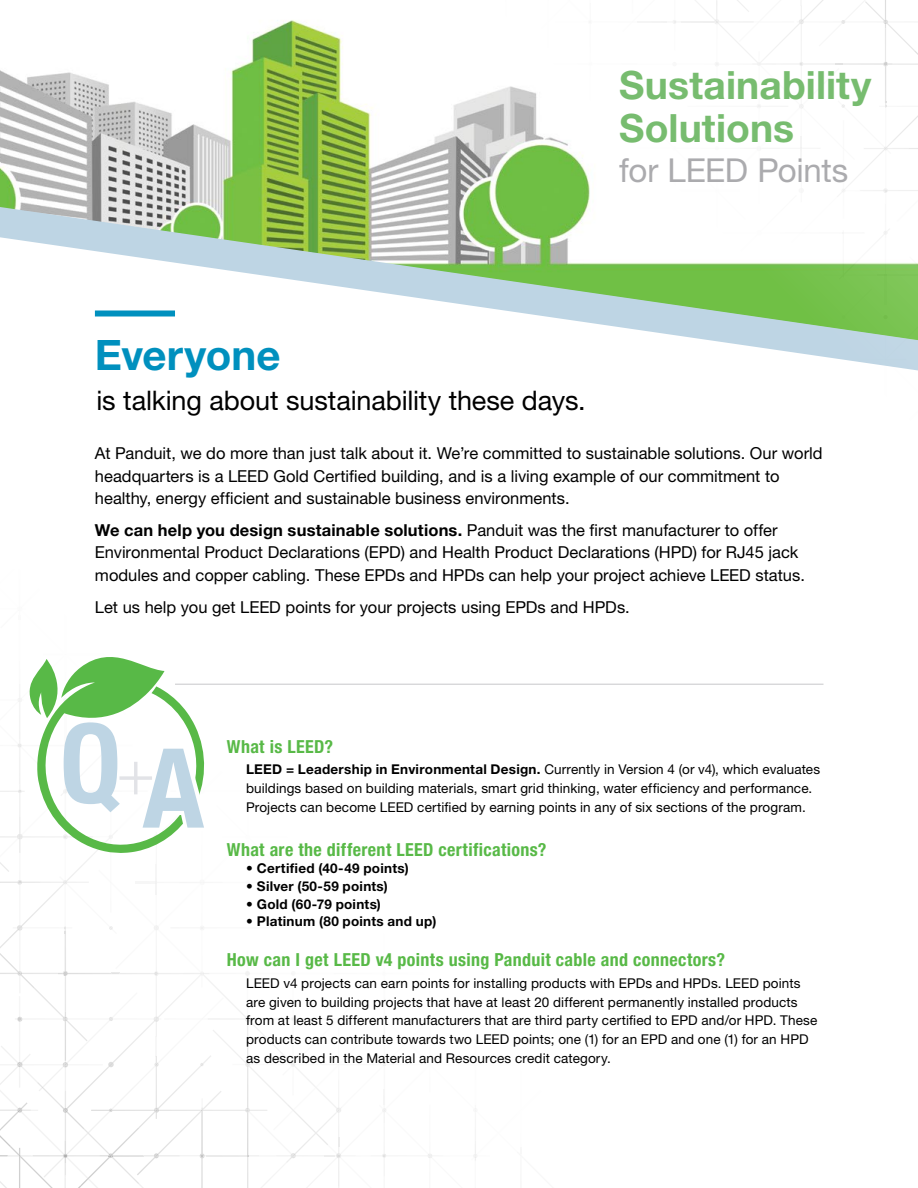
<style>
.page{position:relative;width:918px;height:1188px;background:#fff}
.page>*{position:absolute;margin:0;border:0;box-sizing:border-box;transform-origin:0 0}
.t1{font:700 42px "Helvetica Neue LT Std";color:#0090be}
.t2{font:700 39px/43.5px "Helvetica Neue LT Std";letter-spacing:.005em;color:#77bc6f}
.t3{font:33px "Helvetica Neue LT Std";letter-spacing:-.01em;color:#ababae}
.t4{font:27px "Helvetica Neue LT Std";letter-spacing:-.005em;color:#000}
.t5{font:700 condensed 18px "Helvetica Neue LT Std";letter-spacing:.02em;color:#58b947}
.t6{font:16.5px/22.5px "Helvetica Neue LT Std";color:#000}
.t7{font:13.5px/18.8px "Helvetica Neue LT Std";letter-spacing:.01em;color:#000}
.t8{font:700 13.5px "Helvetica Neue LT Std";letter-spacing:.02em;color:#000}
.s1{font-weight:700}
</style>
<div class="page">
<img style="left:0;top:20px;width:421px;height:164px">
<svg style="left:0;top:184px;width:421px;height:133px"></svg>
<svg style="left:421px;top:0;width:497px;height:371px"></svg>
<div style="left:95px;top:310px;width:80px;height:6px;background:#0090be"></div>
<hr style="left:175px;top:684px;width:649px;height:1px;background:#c7c8ca">
<svg style="left:0;top:657px;width:567px;height:531px"></svg>
<h2 class="t2" style="left:619px;top:62px;width:254px">Sustainability<br>Solutions</h2>
<h3 class="t3" style="left:619px;top:150px;width:231px">for LEED Points</h3>
<h1 class="t1" style="left:95px;top:329px;width:187px">Everyone</h1>
<h3 class="t4" style="left:96px;top:384px;width:491px">is talking about sustainability these days.</h3>
<p class="t6" style="left:95px;top:442px;width:729px">At Panduit, we do more than just talk about it. We’re committed to sustainable solutions. Our world headquarters is a LEED Gold Certified building, and is a living example of our commitment to healthy, energy efficient and sustainable business environments.</p>
<p class="t6" style="left:95px;top:519px;width:712px"><span class="s1">We can help you design sustainable solutions.</span> Panduit was the first manufacturer to offer<br>Environmental Product Declarations (EPD) and Health Product Declarations (HPD) for RJ45 jack modules and copper cabling. These EPDs and HPDs can help your project achieve LEED status.</p>
<p class="t6" style="left:95px;top:596px;width:536px">Let us help you get LEED points for your projects using EPDs and HPDs.</p>
<h3 class="t5" style="left:227px;top:735px;width:108px">What is LEED?</h3>
<p class="t7" style="left:246px;top:760px;width:576px"><span class="s1">LEED = Leadership in Environmental Design.</span> Currently in Version 4 (or v4), which evaluates buildings based on building materials, smart grid thinking, water efficiency and performance.<br>Projects can become LEED certified by earning points in any of six sections of the program.</p>
<h3 class="t5" style="left:227px;top:838px;width:321px">What are the different LEED certifications?</h3>
<p class="t8" style="left:246px;top:860px;width:164px">• Certified (40-49 points)</p>
<p class="t8" style="left:246px;top:878px;width:143px">• Silver (50-59 points)</p>
<p class="t8" style="left:246px;top:896px;width:136px">• Gold (60-79 points)</p>
<p class="t8" style="left:246px;top:913px;width:192px">• Platinum (80 points and up)</p>
<h3 class="t5" style="left:227px;top:949px;width:500px">How can I get LEED v4 points using Panduit cable and connectors?</h3>
<p class="t7" style="left:246px;top:973px;width:573px">LEED v4 projects can earn points for installing products with EPDs and HPDs. LEED points are given to building projects that have at least 20 different permanently installed products from at least 5 different manufacturers that are third party certified to EPD and/or HPD. These products can contribute towards two LEED points; one (1) for an EPD and one (1) for an HPD as described in the Material and Resources credit category.</p>
</div>
